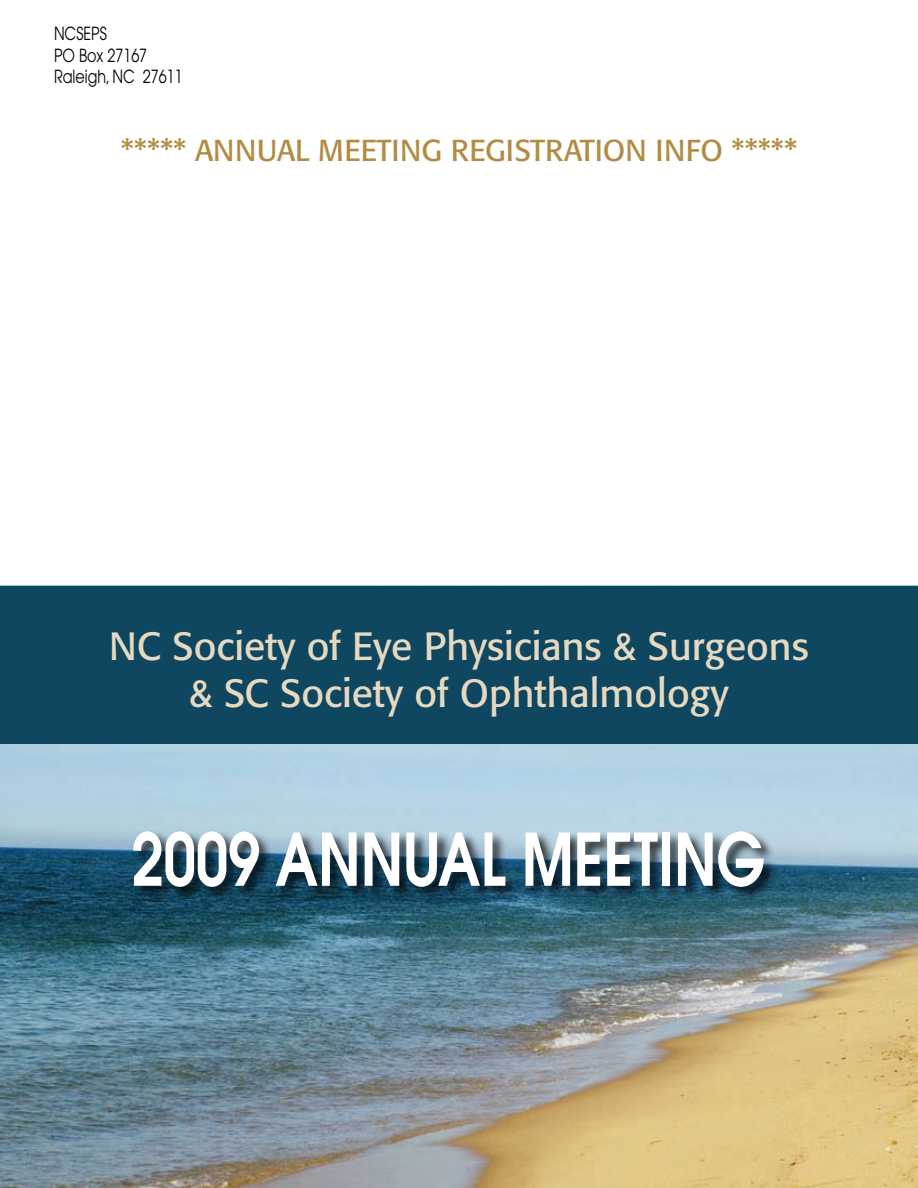
<style>
.page{position:relative;width:918px;height:1188px;background:#fff}
.page>*{position:absolute;margin:0;border:0;box-sizing:border-box;transform-origin:0 0}
.t1{font:600 72px "Avant Garde";color:#fff;scale:.8 1}
.t2{font:39px/46.8px "Formata";color:#e6d9c1;text-align:center}
.t3{font:30px "Formata";color:#b28c43}
.t4{font:18px/21.6px "Avant Garde";color:#000;scale:.8 1}
</style>
<div class="page">
<img style="left:0;top:585px;width:918px;height:603px">
<div style="left:132px;top:830px;width:646px;height:72px;background:#000;opacity:.75"></div>
<div style="left:0;top:586px;width:918px;height:158px;background:#0f4760"></div>
<p class="t4" style="left:54px;top:23px;width:162px">NCSEPS<br>PO Box 27167<br>Raleigh, NC 27611</p>
<p class="t3" style="left:121px;top:132px;width:678px">***** ANNUAL MEETING REGISTRATION INFO *****</p>
<p class="t2" style="left:109px;top:623px;width:701px">NC Society of Eye Physicians &amp; Surgeons &amp; SC Society of Ophthalmology</p>
<h1 class="t1" style="left:131px;top:812px;width:794px">2009 ANNUAL MEETING</h1>
</div>
